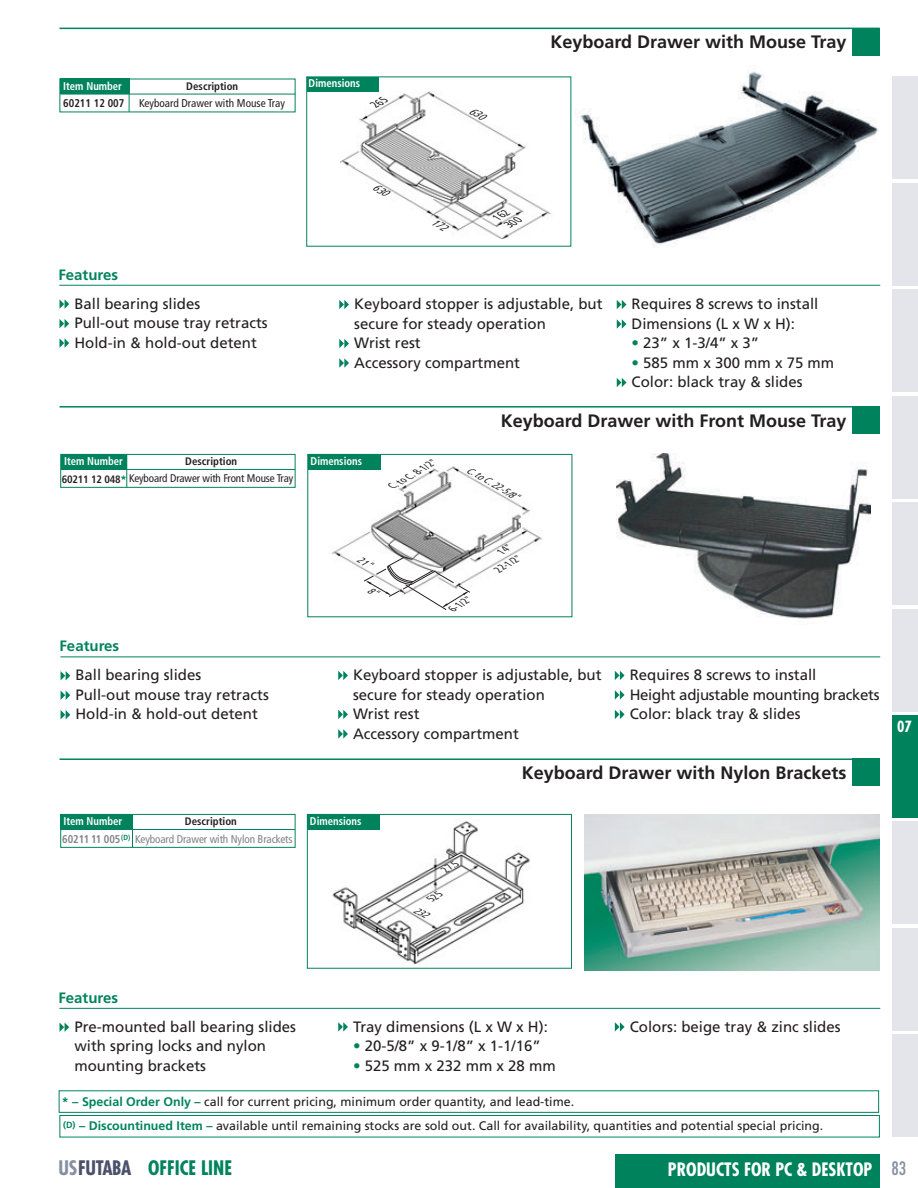
<style>
.page{position:relative;width:918px;height:1188px;background:#fff}
.page>*{position:absolute;margin:0;border:0;box-sizing:border-box;transform-origin:0 0}
.t1{font:700 condensed 19.5px "Futura";color:#00835d}
.t2{font:700 18px "Frutiger";color:#231f20}
.t3{font:700 condensed 18px "Futura";color:#fff}
.t4{font:condensed 18px "Futura";color:#8790a1}
.t5{font:15px/19.5px "Frutiger";color:#231f20}
.t6{font:700 15px "Frutiger";color:#00835d}
.t7{font:700 condensed 15px "Futura";color:#fff}
.t8{font:12.45px "Frutiger";color:#231f20}
.t9{font:700 condensed 11.25px "Frutiger";color:#fff;scale:.95 1}
.t10{font:condensed 11.25px "Frutiger";letter-spacing:-.01em;color:#808285}
.t11{font:condensed 11.25px "Frutiger";color:#231f20}
.t12{font:700 condensed 11.25px "Frutiger";color:#231f20;scale:.95 1}
.t13{font:condensed 11.1px "Frutiger";letter-spacing:-.01em;color:#231f20}
.t14{font:700 condensed 10.8px "Frutiger";color:#231f20}
.t15{font:italic condensed 10.5px/12.3px "Frutiger";color:#231f20}
.t16{font:italic condensed 9.75px/14.2px "Frutiger";color:#231f20}
.s1{font-weight:700;font-size:10.65px}
.s2{font-weight:700;font-stretch:normal;font-size:10.65px;color:#00835d}
.s3{color:#00835d}
.s4{font-weight:700}
.s5{font-weight:700;color:#00835d}
.s6{color:#8790a1}
.s7{color:#4b506b}
</style>
<div class="page">
<div style="left:59px;top:1090px;width:820px;height:23px;border:1px solid #00835d"></div>
<div style="left:615px;top:1154px;width:265px;height:34px;background:#00835d"></div>
<hr style="left:60px;top:28px;width:819px;height:1px;background:#00835d">
<div style="left:892px;top:77px;width:26px;height:102px;background:#e3e5ea"></div>
<div style="left:892px;top:183px;width:26px;height:102px;background:#e3e5ea"></div>
<div style="left:892px;top:289px;width:26px;height:103px;background:#e3e5ea"></div>
<div style="left:892px;top:396px;width:26px;height:102px;background:#e3e5ea"></div>
<div style="left:892px;top:502px;width:26px;height:102px;background:#e3e5ea"></div>
<div style="left:892px;top:609px;width:26px;height:102px;background:#e3e5ea"></div>
<div style="left:892px;top:715px;width:26px;height:102px;background:#00835d"></div>
<div style="left:892px;top:822px;width:26px;height:102px;background:#e3e5ea"></div>
<div style="left:892px;top:928px;width:26px;height:102px;background:#e3e5ea"></div>
<div style="left:892px;top:1035px;width:26px;height:102px;background:#e3e5ea"></div>
<div style="left:852px;top:28px;width:28px;height:27px;background:#00835d"></div>
<img style="left:580px;top:71px;width:299px;height:176px">
<img style="left:584px;top:814px;width:296px;height:156px">
<hr style="left:60px;top:406px;width:819px;height:2px;background:#00835d">
<div style="left:852px;top:406px;width:28px;height:28px;background:#00835d"></div>
<img style="left:341px;top:92px;width:210px;height:146px">
<div style="left:307px;top:77px;width:72px;height:14px;background:#00835d"></div>
<hr style="left:60px;top:758px;width:819px;height:2px;background:#00835d">
<div style="left:852px;top:758px;width:28px;height:28px;background:#00835d"></div>
<img style="left:328px;top:458px;width:215px;height:121px">
<hr style="left:60px;top:285px;width:820px;height:1px;background:#00835d">
<svg style="left:339px;top:300px;width:10px;height:9px"></svg>
<svg style="left:339px;top:339px;width:10px;height:9px"></svg>
<svg style="left:339px;top:358px;width:10px;height:10px"></svg>
<svg style="left:59px;top:299px;width:10px;height:10px"></svg>
<svg style="left:59px;top:319px;width:10px;height:9px"></svg>
<svg style="left:59px;top:338px;width:10px;height:10px"></svg>
<hr style="left:60px;top:1008px;width:820px;height:1px;background:#00835d">
<svg style="left:338px;top:1022px;width:10px;height:10px"></svg>
<svg style="left:59px;top:1022px;width:10px;height:10px"></svg>
<img style="left:324px;top:821px;width:206px;height:143px">
<div style="left:308px;top:814px;width:72px;height:15px;background:#00835d"></div>
<div style="left:60px;top:79px;width:69px;height:15px;background:#00835d"></div>
<hr style="left:60px;top:94px;width:235px;height:1px;background:#00835d">
<hr style="left:129px;top:79px;width:1px;height:33px;background:#00835d">
<div style="left:61px;top:814px;width:71px;height:15px;background:#00835d"></div>
<hr style="left:61px;top:829px;width:234px;height:1px;background:#00835d">
<hr style="left:132px;top:814px;width:1px;height:33px;background:#00835d">
<hr style="left:61px;top:656px;width:819px;height:1px;background:#00835d">
<svg style="left:338px;top:671px;width:10px;height:9px"></svg>
<svg style="left:338px;top:710px;width:10px;height:9px"></svg>
<svg style="left:338px;top:729px;width:10px;height:10px"></svg>
<svg style="left:61px;top:671px;width:9px;height:9px"></svg>
<svg style="left:61px;top:691px;width:9px;height:9px"></svg>
<svg style="left:61px;top:710px;width:9px;height:9px"></svg>
<svg style="left:617px;top:300px;width:9px;height:9px"></svg>
<svg style="left:617px;top:319px;width:9px;height:10px"></svg>
<svg style="left:617px;top:378px;width:9px;height:9px"></svg>
<svg style="left:615px;top:671px;width:10px;height:9px"></svg>
<svg style="left:615px;top:690px;width:10px;height:10px"></svg>
<svg style="left:615px;top:710px;width:10px;height:9px"></svg>
<div style="left:61px;top:454px;width:66px;height:15px;background:#00835d"></div>
<hr style="left:61px;top:469px;width:234px;height:1px;background:#00835d">
<hr style="left:126px;top:454px;width:1px;height:33px;background:#00835d">
<svg style="left:615px;top:1022px;width:10px;height:10px"></svg>
<img style="left:617px;top:453px;width:253px;height:166px">
<div style="left:59px;top:1115px;width:821px;height:22px;border:1px solid #00835d"></div>
<div style="left:308px;top:454px;width:72px;height:15px;background:#00835d"></div>
<div style="left:60px;top:814px;width:235px;height:34px;border:1px solid #00835d"></div>
<div style="left:60px;top:454px;width:235px;height:34px;border:1px solid #00835d"></div>
<div style="left:307px;top:454px;width:265px;height:163px;border:1px solid #00835d"></div>
<div style="left:307px;top:814px;width:265px;height:155px;border:1px solid #00835d"></div>
<svg style="left:369px;top:97px;width:20px;height:11px"></svg>
<svg style="left:469px;top:109px;width:19px;height:11px"></svg>
<svg style="left:372px;top:185px;width:20px;height:12px"></svg>
<svg style="left:431px;top:220px;width:19px;height:11px"></svg>
<svg style="left:357px;top:557px;width:113px;height:53px"></svg>
<svg style="left:413px;top:908px;width:18px;height:10px"></svg>
<svg style="left:426px;top:891px;width:18px;height:11px"></svg>
<p class="t9" style="left:63px;top:79px;width:63px">Item Number</p>
<p class="t14" style="left:186px;top:80px;width:53px">Description</p>
<p class="t12" style="left:63px;top:97px;width:66px">60211 12 007</p>
<p class="t11" style="left:139px;top:97px;width:147px">Keyboard Drawer with Mouse Tray</p>
<p class="t9" style="left:309px;top:77px;width:56px">Dimensions</p>
<p class="t2" style="left:550px;top:31px;width:298px">Keyboard Drawer with Mouse Tray</p>
<p class="t6" style="left:58px;top:265px;width:61px">Features</p>
<p class="t5" style="left:74px;top:294px;width:195px">Ball bearing slides<br>Pull-out mouse tray retracts<br>Hold-in &amp; hold-out detent</p>
<p class="t9" style="left:64px;top:455px;width:63px">Item Number</p>
<p class="t14" style="left:185px;top:455px;width:53px">Description</p>
<p class="t13" style="left:62px;top:472px;width:233px"><span class="s1">60211 12 048</span><span class="s2">*</span> Keyboard Drawer with Front Mouse Tray</p>
<p class="t15" style="left:499px;top:209px;width:17px;text-indent:-6px;rotate:-30deg">162<br>300</p>
<p class="t5" style="left:354px;top:294px;width:250px">Keyboard stopper is adjustable, but secure for steady operation<br>Wrist rest<br>Accessory compartment</p>
<p class="t5" style="left:632px;top:294px;width:188px">Requires 8 screws to install<br>Dimensions (L x W x H):</p>
<p class="t5" style="left:632px;top:333px;width:129px"><span class="s3">•</span> 23” x 1-3/4” x 3”</p>
<p class="t5" style="left:632px;top:353px;width:204px"><span class="s3">•</span> 585 mm x 300 mm x 75 mm<br>Color: black tray &amp; slides</p>
<p class="t9" style="left:311px;top:454px;width:56px">Dimensions</p>
<p class="t2" style="left:501px;top:410px;width:347px">Keyboard Drawer with Front Mouse Tray</p>
<p class="t16" style="left:388px;top:480px;width:55px;rotate:-30deg">C. to C. 8-1/2"</p>
<p class="t16" style="left:471px;top:463px;width:60px;rotate:30deg">C. to C. 22-5/8"</p>
<p class="t6" style="left:59px;top:637px;width:61px">Features</p>
<p class="t5" style="left:75px;top:665px;width:195px">Ball bearing slides<br>Pull-out mouse tray retracts<br>Hold-in &amp; hold-out detent</p>
<p class="t9" style="left:63px;top:815px;width:63px">Item Number</p>
<p class="t14" style="left:185px;top:815px;width:53px">Description</p>
<p class="t10" style="left:62px;top:832px;width:232px"><span class="s4">60211 11 005</span><sup>(D)</sup> Keyboard Drawer with Nylon Brackets</p>
<p class="t16" style="left:448px;top:603px;width:26px;rotate:-31deg">6-1/2"</p>
<p class="t16" style="left:487px;top:551px;width:31px;text-indent:12px;rotate:-30deg">14"<br>22-1/2"</p>
<p class="t5" style="left:353px;top:665px;width:250px">Keyboard stopper is adjustable, but secure for steady operation<br>Wrist rest<br>Accessory compartment</p>
<p class="t5" style="left:630px;top:665px;width:251px">Requires 8 screws to install<br>Height adjustable mounting brackets<br>Color: black tray &amp; slides</p>
<p class="t9" style="left:310px;top:815px;width:56px">Dimensions</p>
<p class="t16" style="left:441px;top:863px;width:18px;rotate:-30deg">27.5</p>
<p class="t2" style="left:522px;top:762px;width:326px">Keyboard Drawer with Nylon Brackets</p>
<p class="t7" style="left:897px;top:716px;width:16px">07</p>
<p class="t6" style="left:58px;top:989px;width:61px">Features</p>
<p class="t5" style="left:74px;top:1017px;width:223px">Pre-mounted ball bearing slides with spring locks and nylon mounting brackets</p>
<p class="t5" style="left:353px;top:1016px;width:196px">Tray dimensions (L x W x H):</p>
<p class="t5" style="left:353px;top:1036px;width:189px"><span class="s3">•</span> 20-5/8” x 9-1/8” x 1-1/16”</p>
<p class="t5" style="left:353px;top:1055px;width:204px"><span class="s3">•</span> 525 mm x 232 mm x 28 mm</p>
<p class="t8" style="left:62px;top:1094px;width:514px"><span class="s5">* – Special Order Only –</span> call for current pricing, minimum order quantity, and lead-time.</p>
<p class="t5" style="left:630px;top:1016px;width:212px">Colors: beige tray &amp; zinc slides</p>
<p class="t8" style="left:63px;top:1118px;width:762px"><sup>(D)</sup> <span class="s5">– Discountinued Item –</span> available until remaining stocks are sold out. Call for availability, quantities and potential special pricing.</p>
<h1 class="t1" style="left:59px;top:1156px;width:175px"><span class="s6">US</span><span class="s7">FUTABA</span> OFFICE LINE</h1>
<p class="t3" style="left:668px;top:1157px;width:206px">PRODUCTS FOR PC &amp; DESKTOP</p>
<p class="t4" style="left:891px;top:1157px;width:16px">83</p>
</div>
